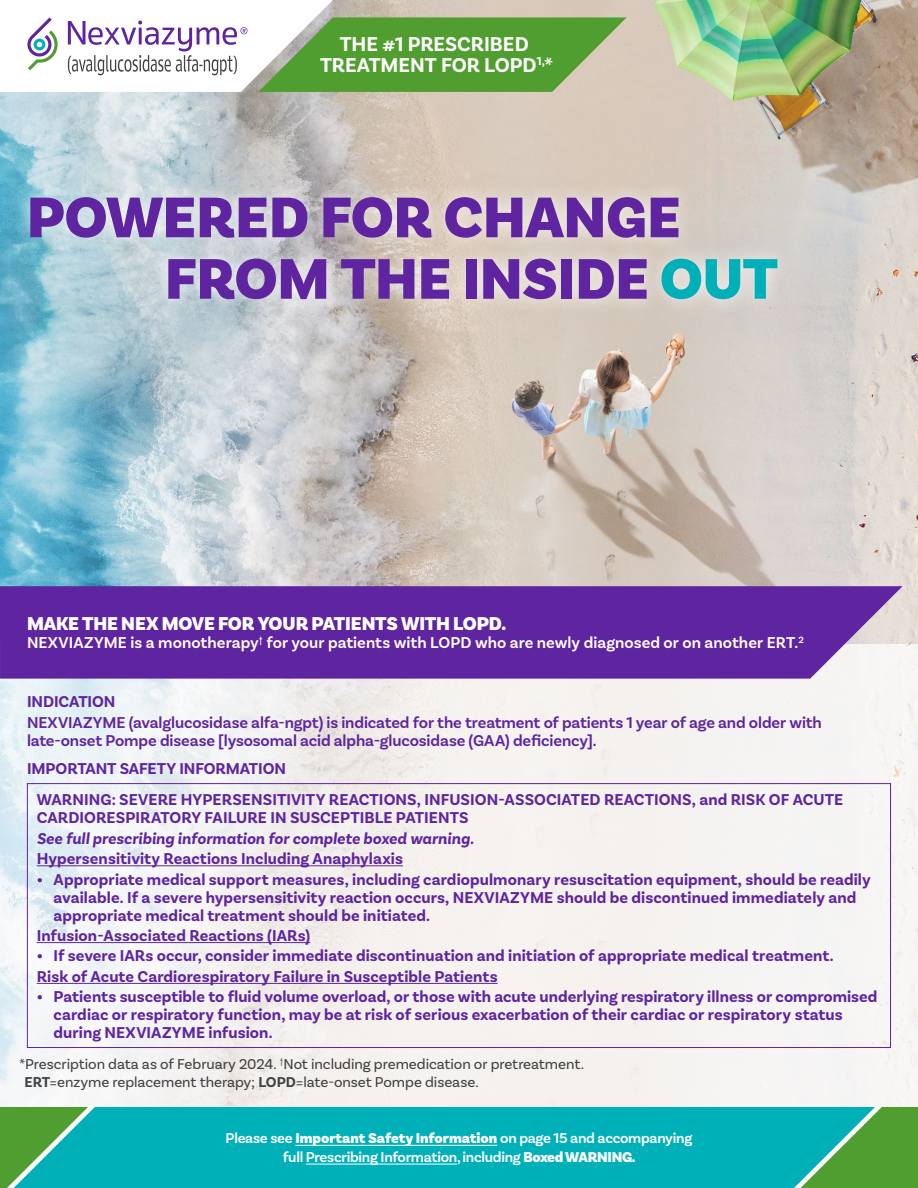
<style>
.page{position:relative;width:918px;height:1188px;background:#fff}
.page>*{position:absolute;margin:0;border:0;box-sizing:border-box;transform-origin:0 0}
.t1{font:900 60px/61.5px "Basic Sans";color:#5f249f}
.t2{font:700 21px/21px "Basic Sans";color:#fff;text-align:center}
.t3{font:900 19.5px "Basic Sans";letter-spacing:-.01em;color:#fff}
.t4{font:700 16.5px/18px "Basic Sans";letter-spacing:.005em;color:#5f249f}
.t5{font:600 16.5px/18px "Basic Sans";letter-spacing:-.005em;color:#5f249f}
.t6{font:600 16.5px "Basic Sans";letter-spacing:.005em;color:#fff}
.t7{font:italic 700 16.5px "Basic Sans";letter-spacing:.005em;color:#5f249f}
.t8{font:15px/18px "Basic Sans";letter-spacing:-.005em;color:#414042}
.t9{font:600 15px/18.8px "Basic Sans";letter-spacing:-.02em;color:#fff;text-align:center}
.s1{color:#00b0b9}
.s2{font-weight:700}
.s3{font-weight:900}
</style>
<div class="page">
<div style="left:875px;top:1107px;width:43px;height:81px;background:#509e2f"></div>
<div style="left:88px;top:1107px;width:787px;height:81px;background:#00b0b9"></div>
<img style="left:0;top:0;width:918px;height:644px">
<svg style="left:0;top:1107px;width:88px;height:81px;background:#3dac73"></svg>
<hr style="left:295px;top:1145px;width:202px;height:1px;background:#fff">
<hr style="left:306px;top:1164px;width:151px;height:1px;background:#fff">
<svg style="left:0;top:644px;width:918px;height:463px;fill:#f5f2f1"></svg>
<div style="left:14px;top:181px;width:779px;height:134px;background:#fff;opacity:.75"></div>
<hr style="left:37px;top:865px;width:366px;height:1px;background:#5f249f">
<hr style="left:37px;top:942px;width:273px;height:1px;background:#5f249f">
<hr style="left:37px;top:983px;width:461px;height:1px;background:#5f249f">
<svg style="left:0;top:586px;width:903px;height:93px;background:#672fa3"></svg>
<svg style="left:0;top:0;width:627px;height:92px"></svg>
<p class="t2" style="left:320px;top:34px;width:235px">THE #1 PRESCRIBED<br>TREATMENT FOR LOPD<sup>1,</sup>*</p>
<h1 class="t1" style="left:165px;top:188px;width:614px;text-indent:-138px">POWERED FOR CHANGE<br>FROM THE INSIDE <span class="s1">OUT</span></h1>
<p class="t3" style="left:27px;top:612px;width:481px">MAKE THE NEX MOVE FOR YOUR PATIENTS WITH LOPD.</p>
<p class="t6" style="left:27px;top:633px;width:779px">NEXVIAZYME is a monotherapy<sup>†</sup> for your patients with LOPD who are newly diagnosed or on another ERT.<sup>2</sup></p>
<p class="t4" style="left:27px;top:693px;width:90px">INDICATION</p>
<p class="t5" style="left:27px;top:713px;width:796px">NEXVIAZYME (avalglucosidase alfa-ngpt) is indicated for the treatment of patients 1 year of age and older with late-onset Pompe disease [lysosomal acid alpha-glucosidase (GAA) deficiency].</p>
<p class="t4" style="left:37px;top:754px;width:808px;line-height:30.9px;text-indent:-10px">IMPORTANT SAFETY INFORMATION<br>WARNING: SEVERE HYPERSENSITIVITY REACTIONS, INFUSION-ASSOCIATED REACTIONS, and RISK OF ACUTE</p>
<p class="t4" style="left:37px;top:809px;width:433px">CARDIORESPIRATORY FAILURE IN SUSCEPTIBLE PATIENTS</p>
<p class="t7" style="left:37px;top:828px;width:439px">See full prescribing information for complete boxed warning.</p>
<p class="t4" style="left:37px;top:850px;width:368px">Hypersensitivity Reactions Including Anaphylaxis</p>
<p class="t4" style="left:54px;top:870px;width:819px;text-indent:-17px">• Appropriate medical support measures, including cardiopulmonary resuscitation equipment, should be readily available. If a severe hypersensitivity reaction occurs, NEXVIAZYME should be discontinued immediately and appropriate medical treatment should be initiated.</p>
<p class="t4" style="left:37px;top:927px;width:275px">Infusion-Associated Reactions (IARs)</p>
<p class="t4" style="left:37px;top:946px;width:798px;line-height:20.4px">• If severe IARs occur, consider immediate discontinuation and initiation of appropriate medical treatment.<br>Risk of Acute Cardiorespiratory Failure in Susceptible Patients</p>
<p class="t4" style="left:54px;top:988px;width:826px;text-indent:-17px">• Patients susceptible to fluid volume overload, or those with acute underlying respiratory illness or compromised cardiac or respiratory function, may be at risk of serious exacerbation of their cardiac or respiratory status during NEXVIAZYME infusion.</p>
<p class="t8" style="left:24px;top:1055px;width:561px;text-indent:-5px">*Prescription data as of February 2024. <sup>†</sup>Not including premedication or pretreatment.<br><span class="s2">ERT</span>=enzyme replacement therapy; <span class="s2">LOPD</span>=late-onset Pompe disease.</p>
<p class="t9" style="left:226px;top:1129px;width:468px">Please see <span class="s3">Important Safety Information</span> on page 15 and accompanying full Prescribing Information, including <span class="s3">Boxed WARNING.</span></p>
</div>
